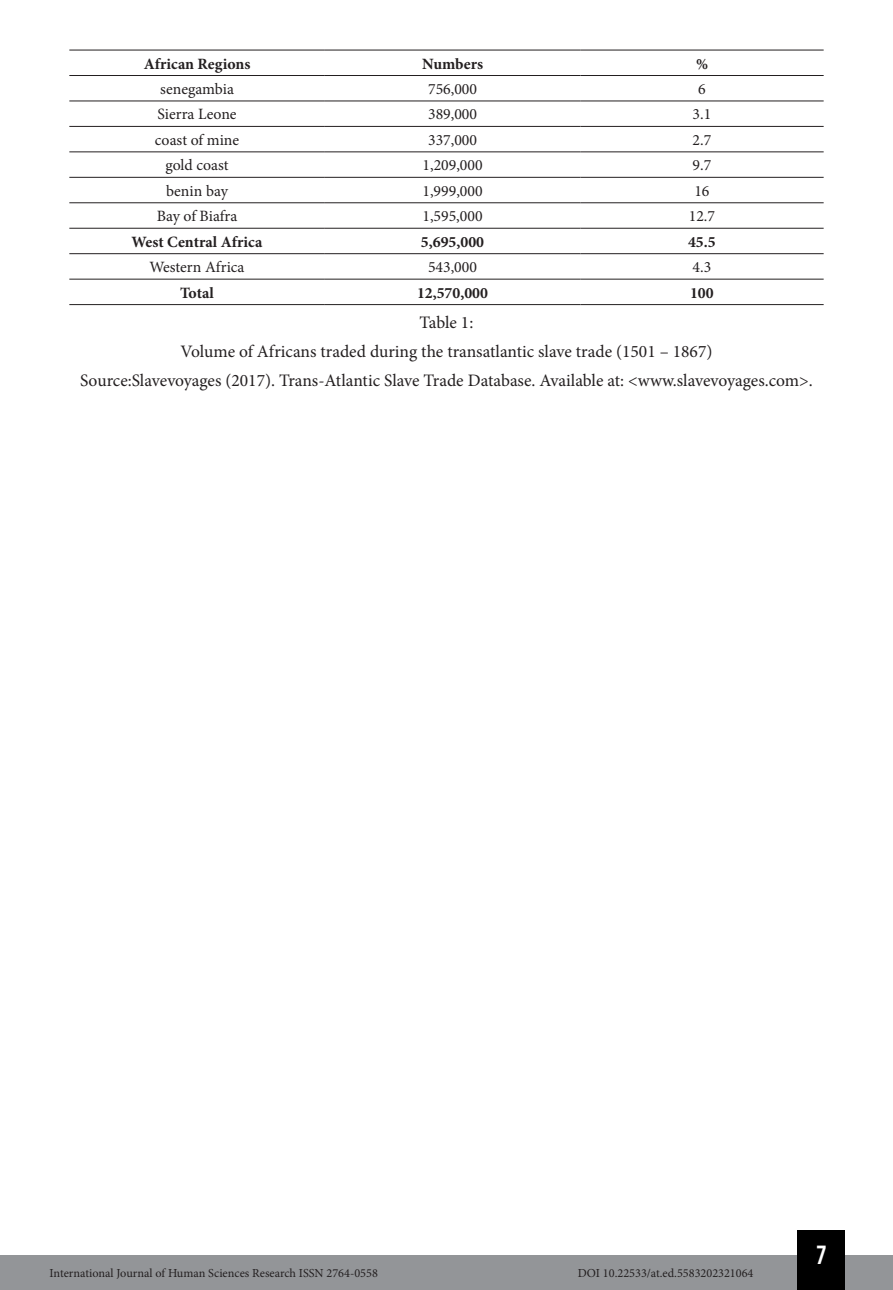
<style>
.page{position:relative;width:893px;height:1290px;background:#fff}
.page>*{position:absolute;margin:0;border:0;box-sizing:border-box;transform-origin:0 0}
.t1{font:26.25px "Bebas Kai";color:#fff}
.t2{font:17.5px/29.4px "Minion Pro";color:#231f20;text-align:center}
.t3{font:15.75px "Minion Pro";color:#231f20}
.t4{font:700 15.75px "Minion Pro";color:#231f20}
.t5{font:12.25px "Minion Pro";color:#231f20}
</style>
<div class="page">
<div style="left:0;top:1255px;width:893px;height:35px;background:#939598"></div>
<div style="left:797px;top:1230px;width:48px;height:60px;background:#000"></div>
<hr style="left:69px;top:50px;width:256px;height:1px;background:#231f20">
<hr style="left:325px;top:50px;width:255px;height:1px;background:#231f20">
<hr style="left:580px;top:50px;width:244px;height:1px;background:#231f20">
<hr style="left:69px;top:75px;width:256px;height:1px;background:#231f20">
<hr style="left:325px;top:75px;width:255px;height:1px;background:#231f20">
<hr style="left:580px;top:75px;width:244px;height:1px;background:#231f20">
<hr style="left:69px;top:101px;width:256px;height:1px;background:#231f20">
<hr style="left:325px;top:101px;width:255px;height:1px;background:#231f20">
<hr style="left:580px;top:101px;width:244px;height:1px;background:#231f20">
<hr style="left:69px;top:126px;width:256px;height:1px;background:#231f20">
<hr style="left:325px;top:126px;width:255px;height:1px;background:#231f20">
<hr style="left:580px;top:126px;width:244px;height:1px;background:#231f20">
<hr style="left:69px;top:151px;width:256px;height:1px;background:#231f20">
<hr style="left:325px;top:151px;width:255px;height:1px;background:#231f20">
<hr style="left:580px;top:151px;width:244px;height:1px;background:#231f20">
<hr style="left:69px;top:177px;width:256px;height:1px;background:#231f20">
<hr style="left:325px;top:177px;width:255px;height:1px;background:#231f20">
<hr style="left:580px;top:177px;width:244px;height:1px;background:#231f20">
<hr style="left:69px;top:202px;width:256px;height:1px;background:#231f20">
<hr style="left:325px;top:202px;width:255px;height:1px;background:#231f20">
<hr style="left:580px;top:202px;width:244px;height:1px;background:#231f20">
<hr style="left:69px;top:228px;width:256px;height:1px;background:#231f20">
<hr style="left:325px;top:228px;width:255px;height:1px;background:#231f20">
<hr style="left:580px;top:228px;width:244px;height:1px;background:#231f20">
<hr style="left:69px;top:253px;width:256px;height:1px;background:#231f20">
<hr style="left:325px;top:253px;width:255px;height:1px;background:#231f20">
<hr style="left:580px;top:253px;width:244px;height:1px;background:#231f20">
<hr style="left:69px;top:279px;width:256px;height:1px;background:#231f20">
<hr style="left:325px;top:279px;width:255px;height:1px;background:#231f20">
<hr style="left:580px;top:279px;width:244px;height:1px;background:#231f20">
<hr style="left:69px;top:304px;width:256px;height:1px;background:#231f20">
<hr style="left:325px;top:304px;width:255px;height:1px;background:#231f20">
<hr style="left:580px;top:304px;width:244px;height:1px;background:#231f20">
<p class="t4" style="left:144px;top:52px;width:108px">African Regions</p>
<p class="t4" style="left:422px;top:52px;width:62px">Numbers</p>
<p class="t4" style="left:696px;top:52px;width:14px">%</p>
<p class="t3" style="left:160px;top:78px;width:75px">senegambia</p>
<p class="t3" style="left:428px;top:78px;width:50px">756,000</p>
<p class="t3" style="left:698px;top:78px;width:9px">6</p>
<p class="t3" style="left:158px;top:104px;width:81px">Sierra Leone</p>
<p class="t3" style="left:428px;top:104px;width:50px">389,000</p>
<p class="t3" style="left:693px;top:104px;width:20px">3.1</p>
<p class="t3" style="left:155px;top:129px;width:86px">coast of mine</p>
<p class="t3" style="left:428px;top:129px;width:50px">337,000</p>
<p class="t3" style="left:693px;top:129px;width:20px">2.7</p>
<p class="t3" style="left:165px;top:155px;width:65px">gold coast</p>
<p class="t3" style="left:422px;top:155px;width:62px">1,209,000</p>
<p class="t3" style="left:693px;top:155px;width:20px">9.7</p>
<p class="t3" style="left:166px;top:180px;width:63px">benin bay</p>
<p class="t3" style="left:422px;top:180px;width:62px">1,999,000</p>
<p class="t3" style="left:694px;top:180px;width:17px">16</p>
<p class="t3" style="left:157px;top:206px;width:82px">Bay of Biafra</p>
<p class="t3" style="left:422px;top:206px;width:62px">1,595,000</p>
<p class="t3" style="left:689px;top:206px;width:28px">12.7</p>
<p class="t4" style="left:132px;top:231px;width:132px">West Central Africa</p>
<p class="t4" style="left:421px;top:231px;width:65px">5,695,000</p>
<p class="t4" style="left:688px;top:231px;width:29px">45.5</p>
<p class="t3" style="left:149px;top:257px;width:97px">Western Africa</p>
<p class="t3" style="left:428px;top:257px;width:50px">543,000</p>
<p class="t3" style="left:692px;top:257px;width:20px">4.3</p>
<p class="t4" style="left:180px;top:281px;width:35px">Total</p>
<p class="t4" style="left:417px;top:281px;width:73px">12,570,000</p>
<p class="t4" style="left:690px;top:281px;width:25px">100</p>
<p class="t2" style="left:80px;top:307px;width:734px">Table 1:<br>Volume of Africans traded during the transatlantic slave trade (1501 – 1867)<br>Source:Slavevoyages (2017). Trans-Atlantic Slave Trade Database. Available at: &lt;www.slavevoyages.com&gt;.</p>
<p class="t5" style="left:50px;top:1265px;width:330px">International Journal of Human Sciences Research ISSN 2764-0558</p>
<p class="t5" style="left:578px;top:1265px;width:177px">DOI 10.22533/at.ed.5583202321064</p>
<h1 class="t1" style="left:817px;top:1241px;width:11px">7</h1>
</div>
